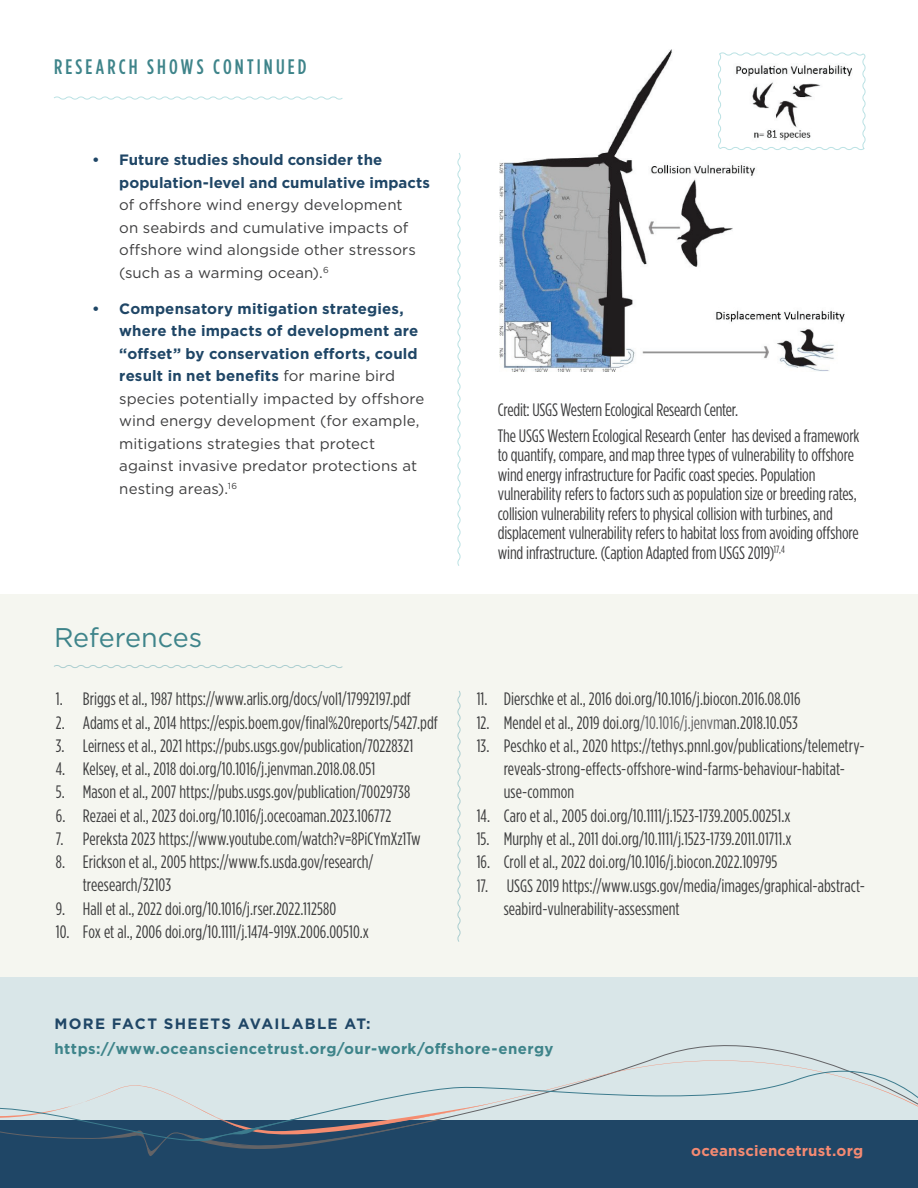
<style>
.page{position:relative;width:918px;height:1188px;background:#fff}
.page>*{position:absolute;margin:0;border:0;box-sizing:border-box;transform-origin:0 0}
.t1{font:27px "Gotham";color:#3e848a}
.t2{font:500 21px "Gotham Condensed";letter-spacing:.15em;color:#3e848a}
.t3{font:18px/19.5px "Gotham Condensed";color:#3e3e3f}
.t4{font:15px/22.5px "Gotham";letter-spacing:.005em;color:#3e3e3f}
.t5{font:700 15px/25.2px "Gotham";letter-spacing:.03em;color:#3e848a}
.t6{font:700 15px "Gotham";letter-spacing:.01em;color:#f48a72}
.s1{font-weight:700;color:#1f4666}
.s2{color:#636366}
.s3{color:#1f4666}
</style>
<div class="page">
<div style="left:0;top:594px;width:918px;height:400px;background:#f5f6f0"></div>
<svg style="left:54px;top:665px;width:289px;height:3px"></svg>
<svg style="left:457px;top:691px;width:4px;height:251px"></svg>
<svg style="left:457px;top:153px;width:4px;height:413px"></svg>
<div style="left:0;top:977px;width:918px;height:167px;background:#d9e6e8"></div>
<div style="left:0;top:1120px;width:918px;height:68px;background:#1f4666"></div>
<svg style="left:146px;top:1144px;width:16px;height:12px"></svg>
<svg style="left:0;top:1048px;width:918px;height:96px"></svg>
<svg style="left:181px;top:1103px;width:312px;height:46px"></svg>
<svg style="left:54px;top:96px;width:289px;height:4px"></svg>
<img style="left:499px;top:50px;width:346px;height:322px">
<svg style="left:717px;top:51px;width:149px;height:100px"></svg>
<img style="left:746px;top:129px;width:74px;height:14px">
<h2 class="t2" style="left:54px;top:54px;width:254px">RESEARCH SHOWS CONTINUED</h2>
<p class="t4" style="left:119px;top:148px;width:312px;text-indent:-27px"><span class="s1">• Future studies should consider the population-level and cumulative impacts </span>of offshore wind energy development<br>on seabirds and cumulative impacts of offshore wind alongside other stressors (such as a warming ocean).<sup>6</sup></p>
<p class="t4" style="left:119px;top:297px;width:307px;text-indent:-27px"><span class="s1">• Compensatory mitigation strategies, where the impacts of development are “offset” by conservation efforts, could result in net benefits</span> for marine bird species potentially impacted by offshore wind energy development (for example, mitigations strategies that protect against invasive predator protections at nesting areas).<sup>16</sup></p>
<h2 class="t1" style="left:54px;top:620px;width:150px">References</h2>
<p class="t3" style="left:56px;top:689px;width:357px">1. Briggs et al., 1987 https://www.arlis.org/docs/vol1/17992197.pdf</p>
<p class="t3" style="left:56px;top:712px;width:383px">2. Adams et al., 2014 https://espis.boem.gov/final%20reports/5427.pdf</p>
<p class="t3" style="left:56px;top:736px;width:359px">3. Leirness et al., 2021 https://pubs.usgs.gov/publication/70228321</p>
<p class="t3" style="left:56px;top:759px;width:321px">4. Kelsey, et al., 2018 doi.org/10.1016/j.jenvman.2018.08.051</p>
<p class="t3" style="left:56px;top:782px;width:356px">5. Mason et al., 2007 https://pubs.usgs.gov/publication/70029738</p>
<p class="t3" style="left:56px;top:805px;width:337px">6. Rezaei et al., 2023 doi.org/10.1016/j.ocecoaman.2023.106772</p>
<p class="t3" style="left:56px;top:829px;width:366px">7. Pereksta 2023 https://www.youtube.com/watch?v=8PiCYmXz1Tw</p>
<p class="t3" style="left:83px;top:850px;width:292px;line-height:23.2px;text-indent:-27px">8. Erickson et al., 2005 https://www.fs.usda.gov/research/ treesearch/32103</p>
<p class="t3" style="left:56px;top:898px;width:282px">9. Hall et al., 2022 doi.org/10.1016/j.rser.2022.112580</p>
<p class="t3" style="left:56px;top:922px;width:315px">10. Fox et al., 2006 doi.org/10.1111/j.1474-919X.2006.00510.x</p>
<p class="t3" style="left:498px;top:396px;width:363px;line-height:26.2px">Credit: USGS Western Ecological Research Center.<br>The USGS Western Ecological Research Center has devised a framework</p>
<p class="t3" style="left:498px;top:445px;width:362px">to quantify, compare, and map three types of vulnerability to offshore wind energy infrastructure for Pacific coast species. Population vulnerability refers to factors such as population size or breeding rates, collision vulnerability refers to physical collision with turbines, and displacement vulnerability refers to habitat loss from avoiding offshore wind infrastructure. (Caption Adapted from USGS 2019)<sup>17,4</sup></p>
<p class="t3" style="left:477px;top:689px;width:326px">11. Dierschke et al., 2016 doi.org/10.1016/j.biocon.2016.08.016</p>
<p class="t3" style="left:477px;top:712px;width:323px">12. Mendel et al., 2019 doi.org<span class="s2">/10.1016/j.jenvm</span>an.2018.10.053</p>
<p class="t3" style="left:504px;top:734px;width:363px;line-height:23.2px;text-indent:-27px">13. Peschko et al., 2020 https://tethys.pnnl.gov/publications/telemetry&shy;reveals-strong-effects-offshore-wind-farms-behaviour-habitat&shy;use-common</p>
<p class="t3" style="left:477px;top:806px;width:315px">14. Caro et al., 2005 doi.org/10.1111/j.1523-1739.2005.00251.x</p>
<p class="t3" style="left:477px;top:829px;width:317px">15. Murphy et al., 2011 doi.org/10.1111/j.1523-1739.2011.01711.x</p>
<p class="t3" style="left:477px;top:852px;width:302px">16. Croll et al., 2022 doi.org/10.1016/j.biocon.2022.109795</p>
<p class="t3" style="left:504px;top:873px;width:363px;line-height:23.2px;text-indent:-27px">17. USGS 2019 https://www.usgs.gov/media/images/graphical-abstract&shy;seabird-vulnerability-assessment</p>
<p class="t5" style="left:54px;top:1011px;width:501px"><span class="s3">MORE FACT SHEETS AVAILABLE AT: </span>https://www.oceansciencetrust.org/our-work/offshore-energy</p>
<p class="t6" style="left:691px;top:1140px;width:174px">oceansciencetrust.org</p>
</div>
